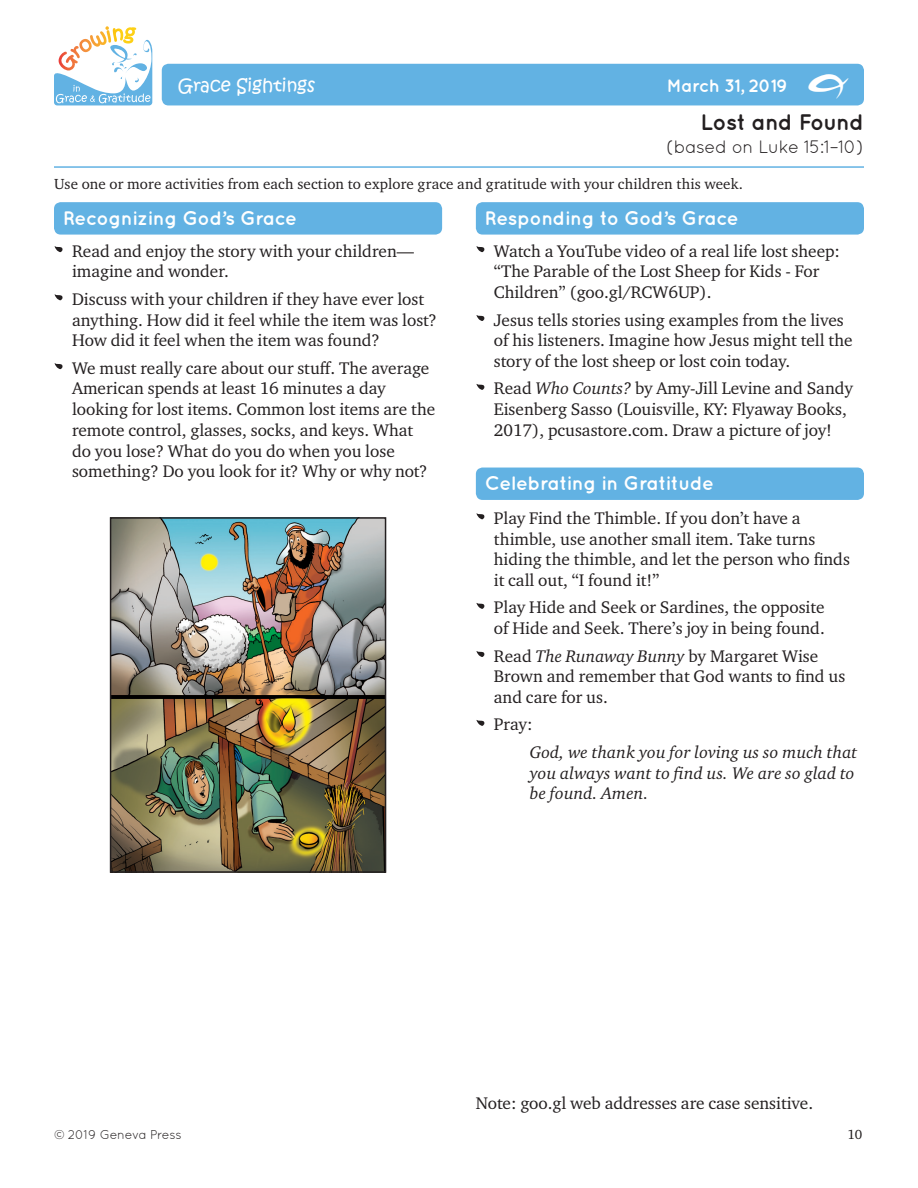
<style>
.page{position:relative;width:918px;height:1188px;background:#fff}
.page>*{position:absolute;margin:0;border:0;box-sizing:border-box;transform-origin:0 0}
.t1{font:60px "Growing Grace Gratitude";color:#231f20}
.t2{font:45px "Growing Grace Gratitude";color:#fff}
.t3{font:700 22.5px "Quicksand";letter-spacing:-.035em;color:#231f20}
.t4{font:700 19.5px "Quicksand";letter-spacing:-.02em;color:#fff}
.t5{font:18px "Quicksand";letter-spacing:-.02em;color:#231f20}
.t6{font:18px "Kristen Normal ITC Std";color:#fff}
.t7{font:700 18px "Quicksand";letter-spacing:-.03em;color:#fff}
.t8{font:17.25px/20.7px "Charter ITC Std";color:#231f20}
.t9{font:italic 17.25px/20.7px "Charter ITC Std";letter-spacing:.01em;color:#231f20}
.t10{font:15px "Charter ITC Std";letter-spacing:.01em;color:#231f20}
.t11{font:13.5px "Charter ITC Std";color:#231f20}
.t12{font:12.75px "Quicksand";letter-spacing:-.02em;color:#231f20}
.s1{font-style:italic}
</style>
<div class="page">
<svg style="left:54px;top:26px;width:98px;height:79px"></svg>
<hr style="left:54px;top:166px;width:810px;height:2px;background:#62b2e3">
<div style="left:54px;top:202px;width:388px;height:33px;background:#62b2e3;border-radius:7px"></div>
<img style="left:113px;top:520px;width:270px;height:350px">
<div style="left:110px;top:517px;width:276px;height:356px;border:2px solid #231f20"></div>
<div style="left:476px;top:202px;width:388px;height:33px;background:#62b2e3;border-radius:7px"></div>
<div style="left:476px;top:468px;width:388px;height:32px;background:#62b2e3;border-radius:7px"></div>
<div style="left:162px;top:64px;width:702px;height:41px;background:#62b2e3;border-radius:7px"></div>
<p class="t6" style="left:178px;top:74px;width:139px">Grace Sightings</p>
<p class="t7" style="left:667px;top:75px;width:122px">March 31, 2019</p>
<h2 class="t2" style="left:808px;top:67px;width:42px">E</h2>
<h3 class="t3" style="left:700px;top:109px;width:165px">Lost and Found</h3>
<p class="t5" style="left:666px;top:137px;width:199px">(based on Luke 15:1–10)</p>
<p class="t10" style="left:54px;top:174px;width:690px">Use one or more activities from each section to explore grace and gratitude with your children this week.</p>
<p class="t4" style="left:63px;top:206px;width:236px">Recognizing God’s Grace</p>
<h1 class="t1" style="left:54px;top:227px;width:11px">Z</h1>
<p class="t8" style="left:72px;top:240px;width:344px">Read and enjoy the story with your children— imagine and wonder.</p>
<h1 class="t1" style="left:54px;top:275px;width:11px">Z</h1>
<p class="t8" style="left:72px;top:288px;width:366px">Discuss with your children if they have ever lost anything. How did it feel while the item was lost?<br>How did it feel when the item was found?</p>
<h1 class="t1" style="left:54px;top:344px;width:11px">Z</h1>
<p class="t8" style="left:72px;top:357px;width:365px">We must really care about our stuff. The average American spends at least 16 minutes a day looking for lost items. Common lost items are the remote control, glasses, socks, and keys. What do you lose? What do you do when you lose something? Do you look for it? Why or why not?</p>
<p class="t4" style="left:485px;top:206px;width:255px">Responding to God’s Grace</p>
<h1 class="t1" style="left:476px;top:227px;width:11px">Z</h1>
<p class="t8" style="left:494px;top:240px;width:348px">Watch a YouTube video of a real life lost sheep: “The Parable of the Lost Sheep for Kids - For<br>Children” (goo.gl/RCW6UP).</p>
<h1 class="t1" style="left:476px;top:296px;width:11px">Z</h1>
<p class="t8" style="left:494px;top:309px;width:360px">Jesus tells stories using examples from the lives of his listeners. Imagine how Jesus might tell the story of the lost sheep or lost coin today.</p>
<h1 class="t1" style="left:476px;top:364px;width:11px">Z</h1>
<p class="t8" style="left:494px;top:378px;width:361px">Read <span class="s1">Who Counts?</span> by Amy-Jill Levine and Sandy<br>Eisenberg Sasso (Louisville, KY: Flyaway Books,<br>2017), pcusastore.com. Draw a picture of joy!</p>
<p class="t4" style="left:485px;top:471px;width:231px">Celebrating in Gratitude</p>
<h1 class="t1" style="left:476px;top:494px;width:11px">Z</h1>
<p class="t8" style="left:494px;top:507px;width:358px">Play Find the Thimble. If you don’t have a thimble, use another small item. Take turns hiding the thimble, and let the person who finds it call out, “I found it!”</p>
<h1 class="t1" style="left:476px;top:583px;width:11px">Z</h1>
<p class="t8" style="left:494px;top:597px;width:333px">Play Hide and Seek or Sardines, the opposite of Hide and Seek. There’s joy in being found.</p>
<h1 class="t1" style="left:476px;top:632px;width:11px">Z</h1>
<p class="t8" style="left:494px;top:645px;width:353px">Read <span class="s1">The Runaway Bunny</span> by Margaret Wise<br>Brown and remember that God wants to find us and care for us.</p>
<h1 class="t1" style="left:476px;top:700px;width:11px">Z</h1>
<p class="t8" style="left:494px;top:714px;width:40px">Pray:</p>
<p class="t9" style="left:530px;top:741px;width:329px">God, we thank you for loving us so much that you always want to find us. We are so glad to be found. Amen.</p>
<p class="t8" style="left:476px;top:1092px;width:339px">Note: goo.gl web addresses are case sensitive.</p>
<p class="t12" style="left:54px;top:1128px;width:129px">© 2019 Geneva Press</p>
<p class="t11" style="left:847px;top:1126px;width:17px">10</p>
</div>
